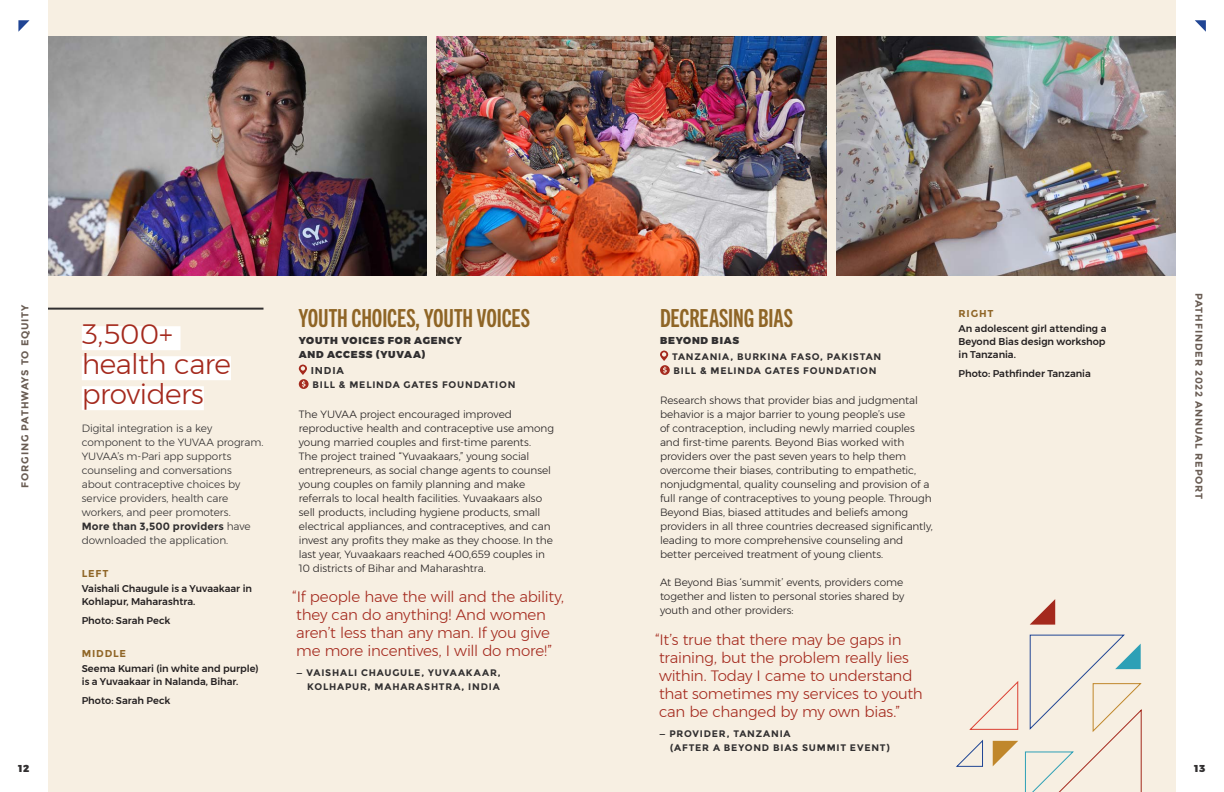
<style>
.page{position:relative;width:1224px;height:792px;background:#fff}
.page>*{position:absolute;margin:0;border:0;box-sizing:border-box;transform-origin:0 0}
.Sidebar_stat__-_28pt{font:300 28px/30px "Montserrat";letter-spacing:-.02em;color:#a4291d}
.Subhead_25pt_-_blue{font:25px "Trade Gothic Next LT Pro Bd Cm";letter-spacing:-.005em;color:#8f6526}
.Callout_15pt_-_orang{font:300 15px/18px "Montserrat";letter-spacing:-.015em;color:#a4291d}
.Body_text_10_5pt{font:300 10.5px/14px "Montserrat";letter-spacing:-.005em;color:#231f20}
.Body_text_10_5pt-2{font:300 10.5px/14px "Montserrat";letter-spacing:-.01em;color:#312f30}
.Country_header_10pt{font:900 10px/14px "Montserrat";letter-spacing:.075em;color:#312f30}
.t1{font:700 10px "Montserrat";letter-spacing:.075em;color:#695c53}
.Country_header_10pt-2{font:700 10px "Montserrat";letter-spacing:.08em;color:#8f6526}
.Country_header_10pt-3{font:700 10px "Montserrat";letter-spacing:.08em;color:#312f30}
.Photo_caption_10pt{font:500 9.8px/13px "Montserrat";color:#231f20}
.Country_header_10pt-4{font:700 9.5px/14px "Montserrat";letter-spacing:.08em;color:#312f30}
.s1{font-weight:700}
</style>
<div class="page">
<div style="left:30px;top:0;width:582px;height:792px;background:#f7efe2"></div>
<div style="left:612px;top:0;width:564px;height:792px;background:#f7efe2"></div>
<svg style="left:299px;top:365px;width:10px;height:24px"></svg>
<svg style="left:660px;top:351px;width:10px;height:24px"></svg>
<div style="left:82px;top:326px;width:99px;height:24px;background:#fff"></div>
<div style="left:82px;top:356px;width:149px;height:24px;background:#fff"></div>
<div style="left:82px;top:386px;width:122px;height:24px;background:#fff"></div>
<hr style="left:48px;top:308px;width:216px;height:2px;background:#312f30">
<img style="left:612px;top:36px;width:214px;height:240px">
<img style="left:48px;top:36px;width:378px;height:240px">
<img style="left:836px;top:36px;width:340px;height:240px">
<svg style="left:1030px;top:599px;width:25px;height:26px"></svg>
<svg style="left:956px;top:634px;width:186px;height:158px"></svg>
<img style="left:437px;top:36px;width:175px;height:240px">
<div style="left:0;top:0;width:48px;height:792px;background:#fff"></div>
<svg style="left:18px;top:20px;width:12px;height:12px"></svg>
<svg style="left:1195px;top:20px;width:11px;height:12px"></svg>
<p class="t1" style="left:19px;top:488px;width:185px;rotate:-90deg">FORGING PATHWAYS TO EQUITY</p>
<p class="Country_header_10pt" style="left:19px;top:761px;width:12px">12</p>
<p class="Sidebar_stat__-_28pt" style="left:82px;top:319px;width:151px">3,500+ health care providers</p>
<p class="Body_text_10_5pt-2" style="left:82px;top:421px;width:183px">Digital integration is a key component to the YUVAA program.<br>YUVAA’s m-Pari app supports counseling and conversations about contraceptive choices by service providers, health care workers, and peer promoters.<br><span class="s1">More than 3,500 providers</span> have downloaded the application.</p>
<p class="Country_header_10pt-2" style="left:82px;top:567px;width:28px">LEFT</p>
<p class="Photo_caption_10pt" style="left:82px;top:582px;width:172px">Vaishali Chaugule is a Yuvaakaar in<br>Kohlapur, Maharashtra.</p>
<p class="Photo_caption_10pt" style="left:82px;top:614px;width:90px">Photo: Sarah Peck</p>
<p class="Country_header_10pt-2" style="left:82px;top:647px;width:46px">MIDDLE</p>
<p class="Photo_caption_10pt" style="left:82px;top:662px;width:178px">Seema Kumari (in white and purple) is a Yuvaakaar in Nalanda, Bihar.</p>
<p class="Photo_caption_10pt" style="left:82px;top:694px;width:90px">Photo: Sarah Peck</p>
<p class="Subhead_25pt_-_blue" style="left:299px;top:301px;width:233px">YOUTH CHOICES, YOUTH VOICES</p>
<p class="Country_header_10pt" style="left:299px;top:333px;width:165px">YOUTH VOICES FOR AGENCY<br>AND ACCESS (YUVAA)</p>
<p class="Country_header_10pt-3" style="left:311px;top:364px;width:35px">INDIA</p>
<p class="Country_header_10pt-4" style="left:312px;top:378px;width:205px">BILL &amp; MELINDA GATES FOUNDATION</p>
<p class="Body_text_10_5pt" style="left:299px;top:407px;width:257px">The YUVAA project encouraged improved reproductive health and contraceptive use among young married couples and first-time parents.<br>The project trained “Yuvaakaars,” young social entrepreneurs, as social change agents to counsel young couples on family planning and make referrals to local health facilities. Yuvaakaars also sell products, including hygiene products, small electrical appliances, and contraceptives, and can invest any profits they make as they choose. In the last year, Yuvaakaars reached 400,659 couples in 10 districts of Bihar and Maharashtra.</p>
<p class="Callout_15pt_-_orang" style="left:292px;top:588px;width:273px">“If people have the will and the ability, they can do anything! And women aren’t less than any man. If you give me more incentives, I will do more!”</p>
<p class="Country_header_10pt-4" style="left:296px;top:666px;width:206px;text-align:right">— VAISHALI CHAUGULE, YUVAAKAAR,<br>KOLHAPUR, MAHARASHTRA, INDIA</p>
<p class="Subhead_25pt_-_blue" style="left:660px;top:301px;width:134px">DECREASING BIAS</p>
<p class="Country_header_10pt" style="left:660px;top:333px;width:81px">BEYOND BIAS</p>
<p class="Country_header_10pt-4" style="left:672px;top:350px;width:211px">TANZANIA, BURKINA FASO, PAKISTAN<br>BILL &amp; MELINDA GATES FOUNDATION</p>
<p class="Body_text_10_5pt" style="left:660px;top:393px;width:274px">Research shows that provider bias and judgmental behavior is a major barrier to young people’s use<br>of contraception, including newly married couples and first-time parents. Beyond Bias worked with providers over the past seven years to help them overcome their biases, contributing to empathetic, nonjudgmental, quality counseling and provision of a full range of contraceptives to young people. Through Beyond Bias, biased attitudes and beliefs among providers in all three countries decreased significantly, leading to more comprehensive counseling and better perceived treatment of young clients.</p>
<p class="Body_text_10_5pt" style="left:660px;top:575px;width:246px;text-align:justify">At Beyond Bias ‘summit’ events, providers come together and listen to personal stories shared by youth and other providers:</p>
<p class="Callout_15pt_-_orang" style="left:655px;top:631px;width:269px">“It’s true that there may be gaps in training, but the problem really lies within. Today I came to understand that sometimes my services to youth can be changed by my own bias.”</p>
<p class="Country_header_10pt-4" style="left:670px;top:727px;width:221px;text-indent:-11px">— PROVIDER, TANZANIA<br>(AFTER A BEYOND BIAS SUMMIT EVENT)</p>
<p class="Country_header_10pt-2" style="left:959px;top:308px;width:36px">RIGHT</p>
<p class="Photo_caption_10pt" style="left:959px;top:322px;width:149px;text-align:justify">An adolescent girl attending a Beyond Bias design workshop in Tanzania.</p>
<p class="Photo_caption_10pt" style="left:959px;top:367px;width:134px">Photo: Pathfinder Tanzania</p>
<p class="t1" style="left:1205px;top:293px;width:208px;rotate:90deg">PATHFINDER 2022 ANNUAL REPORT</p>
<p class="Country_header_10pt" style="left:1195px;top:761px;width:12px">13</p>
</div>
